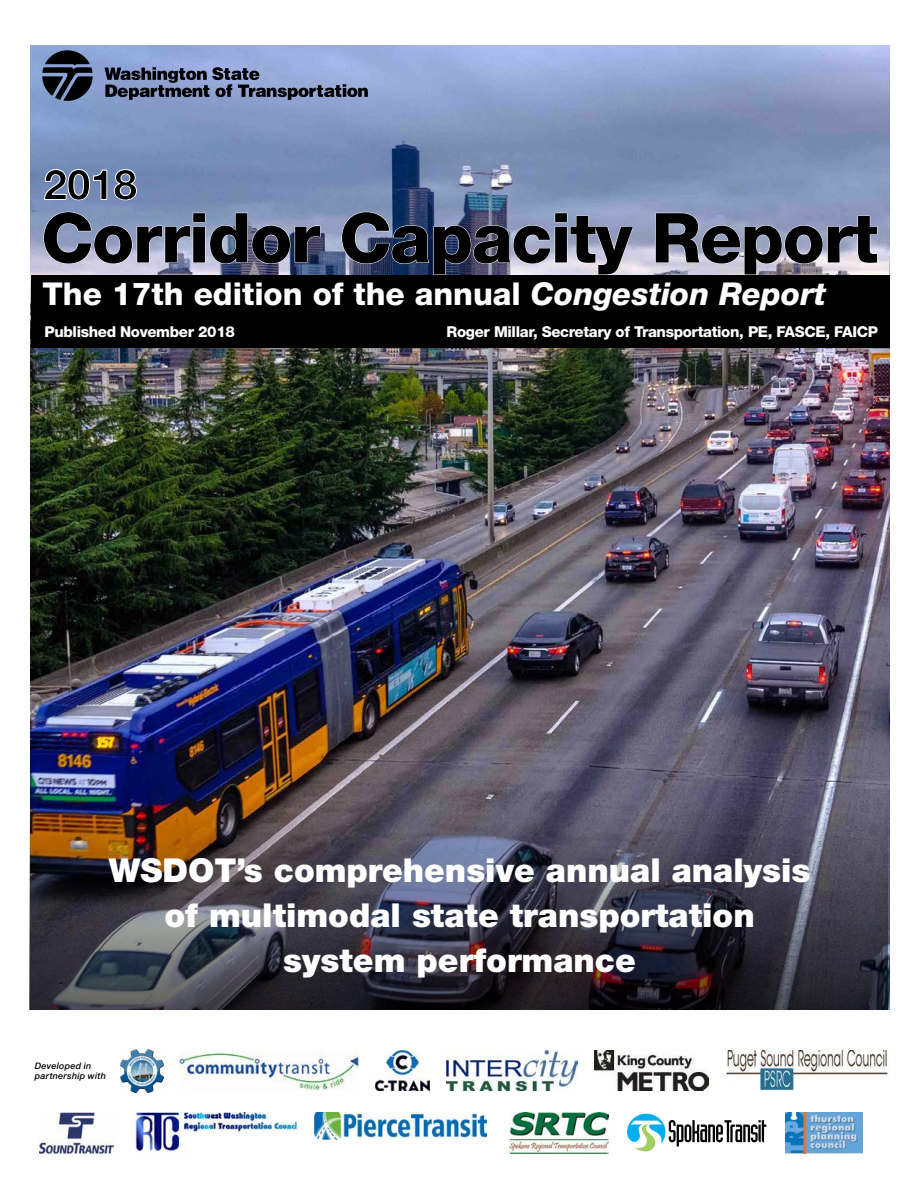
<style>
.page{position:relative;width:918px;height:1188px;background:#fff}
.page>*{position:absolute;margin:0;border:0;box-sizing:border-box;transform-origin:0 0}
.t1{font:800 69px "Helvetica Neue LT Std";letter-spacing:-.02em;color:#000}
.t2{font:700 42px "Helvetica Neue LT Std";color:#000}
.TOC_B-level_line{font:900 33px/45px "Helvetica Neue LT Std";color:#fff;text-align:center}
.t3{font:800 31.5px "Helvetica Neue LT Std";color:#fff}
.t4{font:800 15px "Helvetica Neue LT Std";letter-spacing:-.025em;color:#fff}
.t5{font:italic 500 9px/10.5px "Helvetica Neue LT Std";letter-spacing:.03em;color:#000}
.s1{font-style:italic}
</style>
<div class="page">
<img style="left:31px;top:45px;width:859px;height:964px">
<svg style="left:104px;top:67px;width:264px;height:33px;background:#667293"></svg>
<svg style="left:42px;top:50px;width:51px;height:51px;background:#374256"></svg>
<div style="left:31px;top:276px;width:859px;height:72px;background:#000"></div>
<img style="left:30px;top:775px;width:858px;height:235px">
<svg style="left:43px;top:211px;width:278px;height:53px;background:#96a0be"></svg>
<svg style="left:341px;top:211px;width:293px;height:64px;background:#8189a8"></svg>
<svg style="left:655px;top:212px;width:223px;height:63px;background:#b1b5cc"></svg>
<svg style="left:44px;top:169px;width:63px;height:31px;background:#8a9dc1"></svg>
<svg style="left:114px;top:169px;width:23px;height:31px"></svg>
<img style="left:726px;top:1050px;width:162px;height:41px">
<img style="left:179px;top:1052px;width:179px;height:38px">
<img style="left:595px;top:1050px;width:114px;height:41px">
<img style="left:39px;top:1113px;width:74px;height:40px">
<svg style="left:627px;top:1114px;width:139px;height:38px"></svg>
<img style="left:446px;top:1050px;width:131px;height:41px">
<img style="left:135px;top:1113px;width:161px;height:40px">
<img style="left:786px;top:1113px;width:76px;height:40px">
<img style="left:509px;top:1113px;width:100px;height:40px">
<img style="left:375px;top:1050px;width:54px;height:41px">
<img style="left:315px;top:1113px;width:172px;height:27px">
<img style="left:121px;top:1049px;width:43px;height:43px">
<h1 class="t2" style="left:44px;top:159px;width:95px">2018</h1>
<h1 class="t1" style="left:41px;top:197px;width:839px">Corridor Capacity Report</h1>
<h2 class="t3" style="left:43px;top:275px;width:785px">The 17th edition of the annual <span class="s1">Congestion Report</span></h2>
<p class="t4" style="left:44px;top:323px;width:192px">Published November 2018</p>
<p class="t4" style="left:447px;top:323px;width:433px">Roger Millar, Secretary of Transportation, PE, FASCE, FAICP</p>
<p class="TOC_B-level_line" style="left:109px;top:848px;width:703px">WSDOT’s comprehensive annual analysis of multimodal state transportation system performance</p>
<p class="t5" style="left:35px;top:1060px;width:73px">Developed in partnership with</p>
</div>
